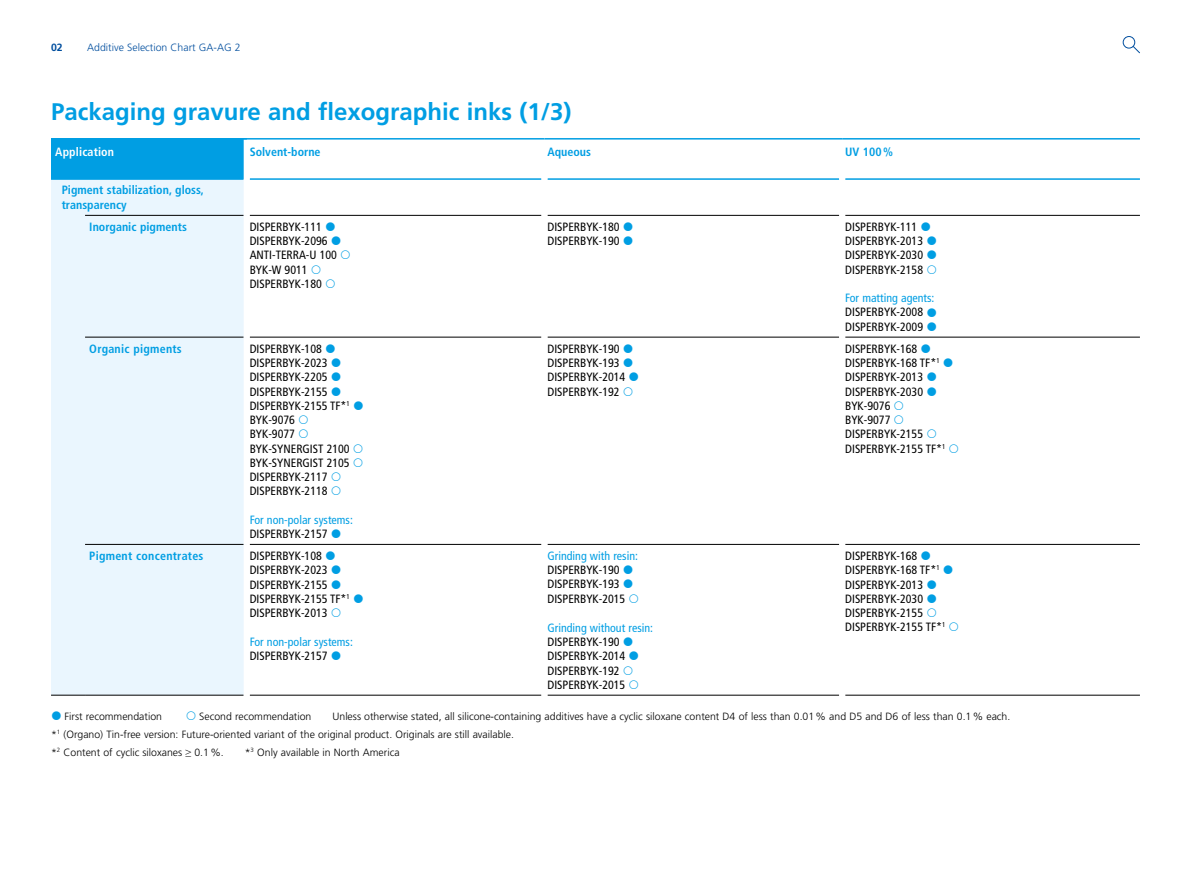
<style>
.page{position:relative;width:1191px;height:893px;background:#fff}
.page>*{position:absolute;margin:0;border:0;box-sizing:border-box;transform-origin:0 0}
.t1{font:700 24px "Frutiger LT";color:#009ee3}
.t2{font:condensed 12px/14.2px "Frutiger";color:#000}
.t3{font:condensed 12px "Frutiger";color:#009ee3}
.t4{font:700 condensed 12px/15px "Frutiger";color:#009ee3}
.t5{font:700 condensed 12px "Frutiger";letter-spacing:.02em;color:#009ee3}
.t6{font:700 condensed 12px "Frutiger LT Pro";color:#009ee3}
.t7{font:700 condensed 12px "Frutiger LT Pro";letter-spacing:.01em;color:#fff}
.t8{font:300 10.5px/18px "Frutiger LT";color:#000}
.t9{font:300 10.5px "Frutiger LT Pro";color:#000}
.t10{font:300 10.5px "Frutiger LT";color:#004e9e}
.t11{font:700 10.5px "Frutiger LT";color:#004e9e}
</style>
<div class="page">
<div style="left:51px;top:180px;width:193px;height:515px;background:#eaf6fe"></div>
<hr style="left:85px;top:337px;width:159px;height:1px;background:#000">
<hr style="left:250px;top:337px;width:291px;height:1px;background:#000">
<hr style="left:547px;top:337px;width:292px;height:1px;background:#000">
<hr style="left:845px;top:337px;width:295px;height:1px;background:#000">
<hr style="left:85px;top:544px;width:159px;height:1px;background:#000">
<hr style="left:250px;top:544px;width:291px;height:1px;background:#000">
<hr style="left:547px;top:544px;width:292px;height:1px;background:#000">
<hr style="left:845px;top:544px;width:295px;height:1px;background:#000">
<hr style="left:51px;top:695px;width:34px;height:1px;background:#000">
<hr style="left:85px;top:695px;width:159px;height:1px;background:#000">
<hr style="left:250px;top:695px;width:291px;height:1px;background:#000">
<hr style="left:547px;top:695px;width:292px;height:1px;background:#000">
<hr style="left:845px;top:695px;width:295px;height:1px;background:#000">
<hr style="left:85px;top:215px;width:159px;height:1px;background:#000">
<hr style="left:250px;top:215px;width:291px;height:1px;background:#000">
<hr style="left:547px;top:215px;width:292px;height:1px;background:#000">
<hr style="left:845px;top:215px;width:295px;height:1px;background:#000">
<div style="left:51px;top:139px;width:196px;height:40px;background:#009ee3"></div>
<hr style="left:51px;top:178px;width:193px;height:2px;background:#009ee3">
<hr style="left:250px;top:178px;width:291px;height:2px;background:#009ee3">
<hr style="left:547px;top:178px;width:292px;height:2px;background:#009ee3">
<hr style="left:845px;top:178px;width:295px;height:2px;background:#009ee3">
<div style="left:244px;top:140px;width:6px;height:40px;background:#fff"></div>
<hr style="left:51px;top:138px;width:196px;height:2px;background:#009ee3">
<hr style="left:247px;top:138px;width:297px;height:2px;background:#009ee3">
<hr style="left:544px;top:138px;width:298px;height:2px;background:#009ee3">
<hr style="left:842px;top:138px;width:298px;height:2px;background:#009ee3">
<svg style="left:1132px;top:45px;width:8px;height:9px"></svg>
<div style="left:1122px;top:36px;width:13px;height:12px;border:1px solid #004e9e;border-radius:50%"></div>
<p class="t11" style="left:51px;top:41px;width:13px">02</p>
<p class="t10" style="left:87px;top:41px;width:155px">Additive Selection Chart GA-AG 2</p>
<h1 class="t1" style="left:51px;top:98px;width:522px">Packaging gravure and flexographic inks (1/3)</h1>
<p class="t7" style="left:55px;top:145px;width:60px">Application</p>
<p class="t4" style="left:250px;top:145px;width:72px">Solvent-borne</p>
<p class="t6" style="left:547px;top:145px;width:45px">Aqueous</p>
<p class="t6" style="left:845px;top:145px;width:49px">UV 100%</p>
<p class="t4" style="left:62px;top:182px;width:144px">Pigment stabilization, gloss, transparency</p>
<p class="t4" style="left:89px;top:219px;width:99px">Inorganic pigments</p>
<p class="t2" style="left:250px;top:220px;width:89px">DISPERBYK-111<br>DISPERBYK-2096<br>ANTI-TERRA-U 100<br>BYK-W 9011<br>DISPERBYK-180</p>
<p class="t2" style="left:547px;top:220px;width:74px">DISPERBYK-180<br>DISPERBYK-190</p>
<p class="t2" style="left:845px;top:220px;width:79px">DISPERBYK-111<br>DISPERBYK-2013<br>DISPERBYK-2030<br>DISPERBYK-2158</p>
<p class="t3" style="left:845px;top:291px;width:91px">For matting agents:</p>
<p class="t2" style="left:845px;top:305px;width:79px">DISPERBYK-2008<br>DISPERBYK-2009</p>
<p class="t5" style="left:89px;top:341px;width:94px">Organic pigments</p>
<p class="t2" style="left:250px;top:342px;width:102px">DISPERBYK-108<br>DISPERBYK-2023<br>DISPERBYK-2205<br>DISPERBYK-2155<br>DISPERBYK-2155 TF*<sup>1<br></sup>BYK-9076<br>BYK-9077<br>BYK-SYNERGIST 2100<br>BYK-SYNERGIST 2105<br>DISPERBYK-2117<br>DISPERBYK-2118</p>
<p class="t3" style="left:250px;top:513px;width:105px">For non-polar systems:</p>
<p class="t2" style="left:250px;top:527px;width:79px">DISPERBYK-2157</p>
<p class="t2" style="left:547px;top:342px;width:79px">DISPERBYK-190<br>DISPERBYK-193<br>DISPERBYK-2014<br>DISPERBYK-192</p>
<p class="t2" style="left:845px;top:342px;width:102px">DISPERBYK-168<br>DISPERBYK-168 TF*<sup>1<br></sup>DISPERBYK-2013<br>DISPERBYK-2030<br>BYK-9076<br>BYK-9077<br>DISPERBYK-2155<br>DISPERBYK-2155 TF*<sup>1</sup></p>
<p class="t5" style="left:89px;top:548px;width:116px">Pigment concentrates</p>
<p class="t2" style="left:250px;top:549px;width:102px">DISPERBYK-108<br>DISPERBYK-2023<br>DISPERBYK-2155<br>DISPERBYK-2155 TF*<sup>1<br></sup>DISPERBYK-2013</p>
<p class="t3" style="left:250px;top:634px;width:105px">For non-polar systems:</p>
<p class="t2" style="left:250px;top:649px;width:79px">DISPERBYK-2157</p>
<p class="t3" style="left:547px;top:549px;width:92px">Grinding with resin:</p>
<p class="t2" style="left:547px;top:563px;width:79px">DISPERBYK-190<br>DISPERBYK-193<br>DISPERBYK-2015</p>
<p class="t3" style="left:547px;top:621px;width:107px">Grinding without resin:</p>
<p class="t2" style="left:547px;top:635px;width:79px">DISPERBYK-190<br>DISPERBYK-2014<br>DISPERBYK-192<br>DISPERBYK-2015</p>
<p class="t2" style="left:845px;top:549px;width:102px">DISPERBYK-168<br>DISPERBYK-168 TF*<sup>1<br></sup>DISPERBYK-2013<br>DISPERBYK-2030<br>DISPERBYK-2155<br>DISPERBYK-2155 TF*<sup>1</sup></p>
<p class="t8" style="left:64px;top:707px;width:99px">First recommendation</p>
<p class="t8" style="left:199px;top:707px;width:114px">Second recommendation</p>
<p class="t9" style="left:332px;top:710px;width:679px">Unless otherwise stated, all silicone-containing additives have a cyclic siloxane content D4 of less than 0.01% and D5 and D6 of less than 0.1% each.</p>
<p class="t8" style="left:51px;top:725px;width:464px">*<sup>1</sup> (Organo) Tin-free version: Future-oriented variant of the original product. Originals are still available. *<sup>2</sup> Content of cyclic siloxanes ≥ 0.1%.</p>
<p class="t8" style="left:245px;top:743px;width:156px">*<sup>3</sup> Only available in North America</p>
</div>
